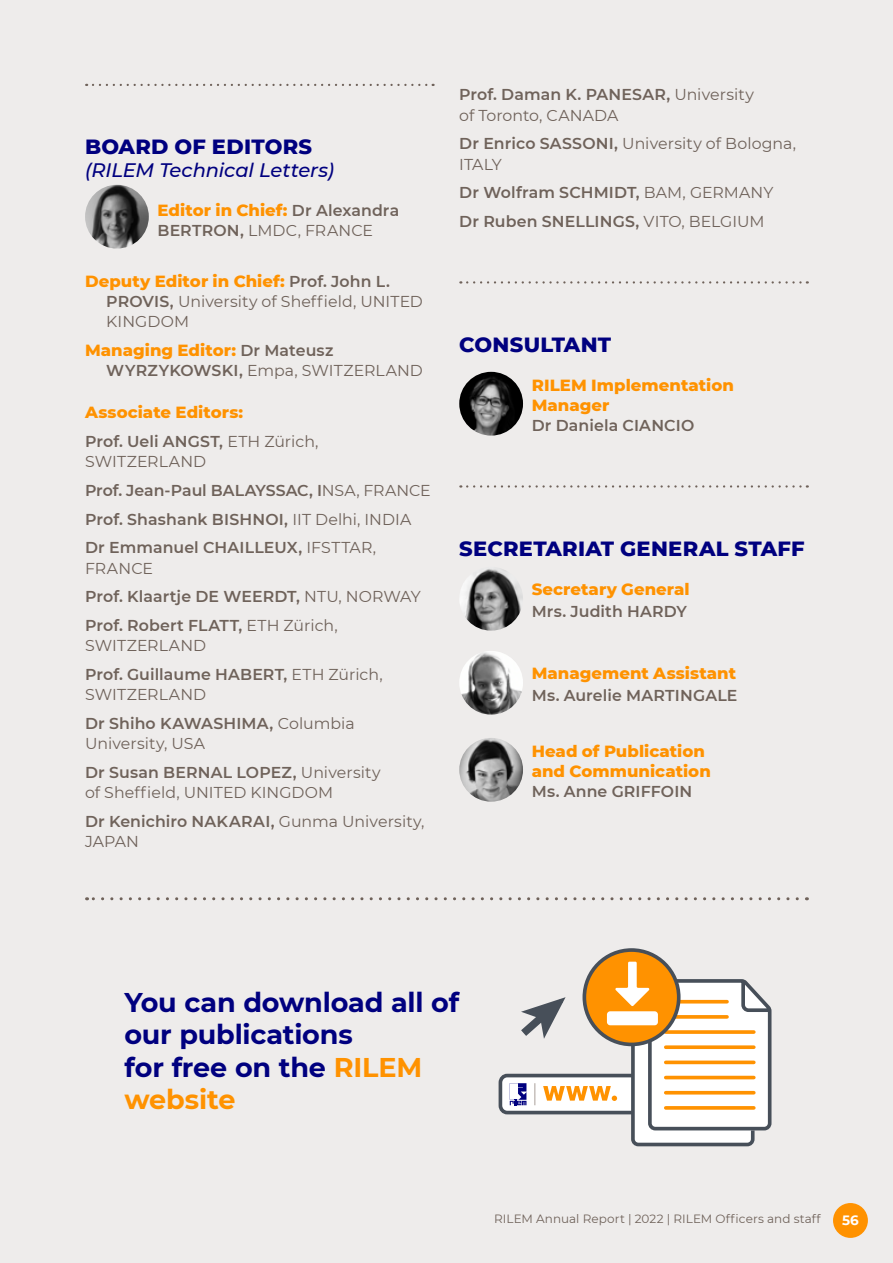
<style>
.page{position:relative;width:893px;height:1263px;background:#eeeceb}
.page>*{position:absolute;margin:0;border:0;box-sizing:border-box;transform-origin:0 0}
.txt_DIN_12_-_grey{font:700 27px/32.4px "Montserrat";letter-spacing:-.01em;color:#00007f}
.txt_DIN_12_-_grey-2{font:800 21px "Montserrat";letter-spacing:.015em;color:#00007f}
.txt_DIN_12_-_grey-3{font:italic 500 19.5px "Montserrat";letter-spacing:-.005em;color:#00007f}
.txt_DIN_12_-_grey-4{font:800 16.5px/20.2px "Montserrat";letter-spacing:.005em;color:#ff9200}
.txt_DIN_12_-_grey-5{font:15.75px/20.2px "Montserrat";letter-spacing:.005em;color:#6f625a}
.txt_DIN_12_-_grey-6{font:600 15.75px/20.2px "Montserrat";letter-spacing:.01em;color:#6f625a}
.t1{font:700 13.5px "Montserrat";color:#fff}
.t2{font:12px "Montserrat";letter-spacing:.005em;color:#6f625a}
.s1{font-weight:600;font-size:15.75px;color:#6f625a}
.s2{font-weight:600}
.s3{font-weight:400}
.s4{color:#ff9200}
</style>
<div class="page">
<div style="left:833px;top:1203px;width:35px;height:35px;background:#ff9200;border-radius:50%"></div>
<svg style="left:93px;top:84px;width:341px;height:2px"></svg>
<img style="left:85px;top:185px;width:64px;height:64px;border-radius:32px">
<svg style="left:467px;top:281px;width:341px;height:3px"></svg>
<svg style="left:467px;top:485px;width:341px;height:3px"></svg>
<img style="left:459px;top:372px;width:64px;height:64px;border-radius:32px">
<img style="left:459px;top:567px;width:64px;height:64px;border-radius:32px">
<img style="left:459px;top:651px;width:64px;height:64px;border-radius:32px">
<img style="left:459px;top:738px;width:64px;height:64px;border-radius:32px">
<svg style="left:87px;top:897px;width:710px;height:3px"></svg>
<div style="left:500px;top:1075px;width:177px;height:37px;background:#fff;border-radius:7px"></div>
<div style="left:499px;top:1074px;width:179px;height:40px;border:4px solid #474f59;border-radius:7px"></div>
<svg style="left:584px;top:950px;width:95px;height:94px"></svg>
<svg style="left:510px;top:962px;width:262px;height:185px"></svg>
<p class="txt_DIN_12_-_grey-2" style="left:85px;top:131px;width:229px">BOARD OF EDITORS</p>
<p class="txt_DIN_12_-_grey-3" style="left:85px;top:156px;width:250px">(RILEM Technical Letters)</p>
<p class="txt_DIN_12_-_grey-4" style="left:157px;top:199px;width:243px">Editor in Chief: <span class="s1">Dr Alexandra</span></p>
<p class="txt_DIN_12_-_grey-5" style="left:157px;top:220px;width:217px"><span class="s2">BERTRON,</span> LMDC, FRANCE</p>
<p class="txt_DIN_12_-_grey-4" style="left:85px;top:270px;width:307px">Deputy Editor in Chief: <span class="s1">Prof. John L.</span></p>
<p class="txt_DIN_12_-_grey-5" style="left:106px;top:291px;width:318px"><span class="s2">PROVIS,</span> University of Sheffield, UNITED<br>KINGDOM</p>
<p class="txt_DIN_12_-_grey-4" style="left:85px;top:339px;width:250px">Managing Editor: <span class="s1">Dr Mateusz</span></p>
<p class="txt_DIN_12_-_grey-5" style="left:106px;top:360px;width:318px"><span class="s2">WYRZYKOWSKI,</span> Empa, SWITZERLAND</p>
<p class="txt_DIN_12_-_grey-4" style="left:85px;top:401px;width:160px">Associate Editors:</p>
<p class="txt_DIN_12_-_grey-5" style="left:85px;top:430px;width:235px"><span class="s2">Prof. Ueli ANGST,</span> ETH Zürich,<br>SWITZERLAND</p>
<p class="txt_DIN_12_-_grey-6" style="left:85px;top:479px;width:347px">Prof. Jean-Paul BALAYSSAC, I<span class="s3">NSA, FRANCE</span></p>
<p class="txt_DIN_12_-_grey-6" style="left:85px;top:508px;width:328px">Prof. Shashank BISHNOI, <span class="s3">IIT Delhi, INDIA</span></p>
<p class="txt_DIN_12_-_grey-6" style="left:85px;top:537px;width:293px">Dr Emmanuel CHAILLEUX, <span class="s3">IFSTTAR,<br>FRANCE</span></p>
<p class="txt_DIN_12_-_grey-6" style="left:85px;top:586px;width:337px">Prof. Klaartje DE WEERDT, <span class="s3">NTU, NORWAY</span></p>
<p class="txt_DIN_12_-_grey-5" style="left:85px;top:615px;width:254px"><span class="s2">Prof. Robert FLATT,</span> ETH Zürich,<br>SWITZERLAND</p>
<p class="txt_DIN_12_-_grey-6" style="left:85px;top:664px;width:299px">Prof. Guillaume HABERT, <span class="s3">ETH Zürich,<br>SWITZERLAND</span></p>
<p class="txt_DIN_12_-_grey-5" style="left:85px;top:713px;width:271px"><span class="s2">Dr Shiho KAWASHIMA,</span> Columbia<br>University, USA</p>
<p class="txt_DIN_12_-_grey-5" style="left:85px;top:762px;width:297px"><span class="s2">Dr Susan BERNAL LOPEZ,</span> University of Sheffield, UNITED KINGDOM</p>
<p class="txt_DIN_12_-_grey-5" style="left:85px;top:811px;width:341px"><span class="s2">Dr Kenichiro NAKARAI,</span> Gunma University,<br>JAPAN</p>
<p class="txt_DIN_12_-_grey-5" style="left:459px;top:84px;width:296px"><span class="s2">Prof. Daman K. PANESAR,</span> University of Toronto, CANADA</p>
<p class="txt_DIN_12_-_grey-5" style="left:459px;top:133px;width:338px"><span class="s2">Dr Enrico SASSONI,</span> University of Bologna,<br>ITALY</p>
<p class="txt_DIN_12_-_grey-6" style="left:459px;top:182px;width:316px">Dr Wolfram SCHMIDT, <span class="s3">BAM, GERMANY</span></p>
<p class="txt_DIN_12_-_grey-6" style="left:459px;top:211px;width:307px">Dr Ruben SNELLINGS, <span class="s3">VITO, BELGIUM</span></p>
<p class="txt_DIN_12_-_grey-2" style="left:459px;top:329px;width:153px">CONSULTANT</p>
<p class="txt_DIN_12_-_grey-4" style="left:532px;top:374px;width:204px">RILEM Implementation<br>Manager</p>
<p class="txt_DIN_12_-_grey-6" style="left:532px;top:415px;width:164px">Dr Daniela CIANCIO</p>
<p class="txt_DIN_12_-_grey-2" style="left:459px;top:533px;width:347px">SECRETARIAT GENERAL STAFF</p>
<p class="txt_DIN_12_-_grey-4" style="left:532px;top:578px;width:160px">Secretary General</p>
<p class="txt_DIN_12_-_grey-6" style="left:532px;top:601px;width:157px">Mrs. Judith HARDY</p>
<p class="txt_DIN_12_-_grey-4" style="left:532px;top:662px;width:206px">Management Assistant</p>
<p class="txt_DIN_12_-_grey-6" style="left:532px;top:685px;width:207px">Ms. Aurelie MARTINGALE</p>
<p class="txt_DIN_12_-_grey-4" style="left:532px;top:740px;width:181px">Head of Publication and Communication</p>
<p class="txt_DIN_12_-_grey-6" style="left:532px;top:781px;width:162px">Ms. Anne GRIFFOIN</p>
<p class="txt_DIN_12_-_grey" style="left:124px;top:984px;width:336px">You can download all of our publications<br>for free on the <span class="s4">RILEM website</span></p>
<p class="t2" style="left:494px;top:1211px;width:328px">RILEM Annual Report | 2022 | RILEM Officers and staff</p>
<p class="t1" style="left:842px;top:1210px;width:18px">56</p>
</div>
